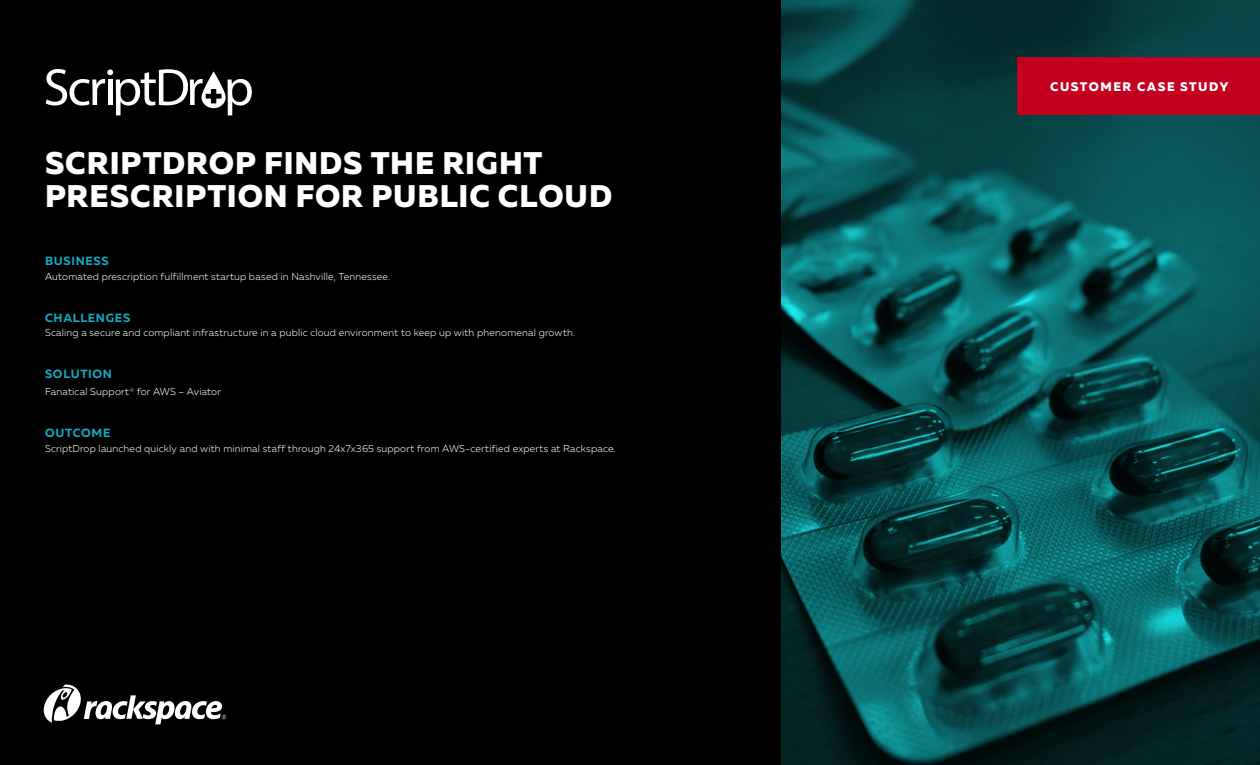
<style>
.page{position:relative;width:1260px;height:765px;background:#000}
.page>*{position:absolute;margin:0;border:0;box-sizing:border-box;transform-origin:0 0}
.t1{font:800 31.25px/32.8px "Muller";letter-spacing:.03em;color:#fff}
.t2{font:800 12.5px "Muller";letter-spacing:.12em;color:#fff}
.t3{font:700 11.88px "Muller";letter-spacing:.06em;color:#10acc4}
.t4{font:300 10px "Muller";letter-spacing:.02em;color:#fff}
</style>
<div class="page">
<svg style="left:43px;top:684px;width:183px;height:40px"></svg>
<img style="left:781px;top:0;width:479px;height:765px">
<svg style="left:45px;top:69px;width:207px;height:46px"></svg>
<div style="left:1018px;top:58px;width:242px;height:57px;background:#c40021"></div>
<h1 class="t1" style="left:45px;top:147px;width:569px">SCRIPTDROP FINDS THE RIGHT<br>PRESCRIPTION FOR PUBLIC CLOUD</h1>
<p class="t3" style="left:45px;top:254px;width:65px">BUSINESS</p>
<p class="t4" style="left:45px;top:270px;width:347px">Automated prescription fulfillment startup based in Nashville, Tennessee.</p>
<p class="t3" style="left:45px;top:310px;width:87px">CHALLENGES</p>
<p class="t4" style="left:45px;top:327px;width:532px">Scaling a secure and compliant infrastructure in a public cloud environment to keep up with phenomenal growth.</p>
<p class="t3" style="left:45px;top:366px;width:68px">SOLUTION</p>
<p class="t4" style="left:45px;top:386px;width:177px">Fanatical Support<sup>®</sup> for AWS – Aviator</p>
<p class="t3" style="left:45px;top:426px;width:67px">OUTCOME</p>
<p class="t4" style="left:45px;top:442px;width:572px">ScriptDrop launched quickly and with minimal staff through 24x7x365 support from AWS-certified experts at Rackspace.</p>
<p class="t2" style="left:1050px;top:79px;width:180px">CUSTOMER CASE STUDY</p>
</div>
